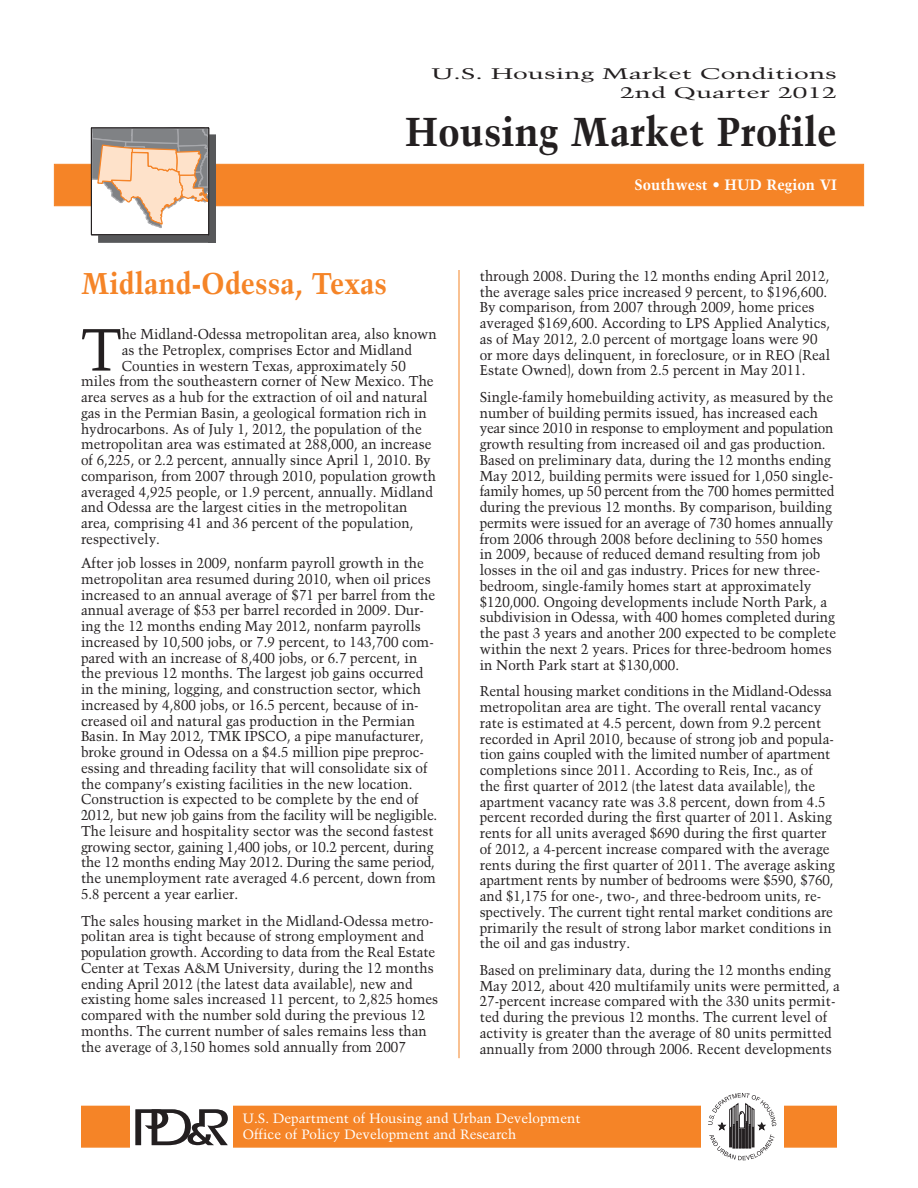
<style>
.page{position:relative;width:918px;height:1188px;background:#fff}
.page>*{position:absolute;margin:0;border:0;box-sizing:border-box;transform-origin:0 0}
.t1{font:59.4px "Trump Mediaeval";color:#231f20;scale:.95 1}
.t2{font:700 40.2px "Trump Mediaeval";color:#231f20}
.t3{font:700 30px "Trump Mediaeval";color:#f58427;scale:.95 1}
.t4{font:15.3px "Trump Mediaeval";color:#231f20;scale:1.73 1}
.t5{font:700 15px "Trump Mediaeval";color:#fff}
.t6{font:14.25px/15.8px "Trump Mediaeval";color:#231f20;scale:.95 1}
.t7{font:13.5px/16.2px "Trump Mediaeval";color:#fff}
.s1{font-weight:400}
</style>
<div class="page">
<div style="left:81px;top:1106px;width:756px;height:42px;background:#f58427;border:2px solid #f58427"></div>
<div style="left:130px;top:1090px;width:103px;height:75px;background:#fff"></div>
<div style="left:702px;top:1091px;width:82px;height:74px;background:#fff"></div>
<svg style="left:135px;top:1109px;width:93px;height:36px"></svg>
<svg style="left:708px;top:1093px;width:68px;height:67px"></svg>
<div style="left:54px;top:164px;width:810px;height:42px;background:#f58427;border:1px solid #f58427"></div>
<div style="left:208px;top:134px;width:8px;height:109px;background:#57585a"></div>
<div style="left:98px;top:235px;width:117px;height:8px;background:#57585a"></div>
<svg style="left:86px;top:127px;width:127px;height:109px"></svg>
<hr style="left:459px;top:270px;width:1px;height:788px;background:#f58427">
<p class="t4" style="left:431px;top:65px;width:236px">U.S. Housing Market Conditions</p>
<p class="t4" style="left:620px;top:83px;width:127px">2nd Quarter 2012</p>
<p class="t2" style="left:405px;top:106px;width:433px">Housing Market Profile</p>
<p class="t3" style="left:81px;top:265px;width:324px">Midland-Odessa, Texas</p>
<p class="t1" style="left:81px;top:314px;width:44px">T</p>
<p class="t6" style="left:122px;top:326px;width:333px">he Midland-Odessa metropolitan area, also known</p>
<p class="t6" style="left:122px;top:342px;width:307px">as the Petroplex, comprises Ector and Midland</p>
<p class="t6" style="left:122px;top:358px;width:301px">Counties in western Texas, approximately 50</p>
<p class="t6" style="left:81px;top:373px;width:373px">miles from the southeastern corner of New Mexico. The</p>
<p class="t6" style="left:81px;top:389px;width:366px">area serves as a hub for the extraction of oil and natural</p>
<p class="t6" style="left:81px;top:405px;width:366px">gas in the Permian Basin, a geological formation rich in</p>
<p class="t6" style="left:81px;top:421px;width:360px">hydrocarbons. As of July 1, 2012, the population of the</p>
<p class="t6" style="left:81px;top:436px;width:370px">metropolitan area was estimated at 288,000, an increase</p>
<p class="t6" style="left:81px;top:452px;width:370px">of 6,225, or 2.2 percent, annually since April 1, 2010. By</p>
<p class="t6" style="left:81px;top:468px;width:375px">comparison, from 2007 through 2010, population growth</p>
<p class="t6" style="left:81px;top:484px;width:372px">averaged 4,925 people, or 1.9 percent, annually. Midland</p>
<p class="t6" style="left:81px;top:499px;width:345px">and Odessa are the largest cities in the metropolitan</p>
<p class="t6" style="left:81px;top:515px;width:351px">area, comprising 41 and 36 percent of the population,</p>
<p class="t6" style="left:81px;top:531px;width:85px">respectively.</p>
<p class="t6" style="left:81px;top:555px;width:377px">After job losses in 2009, nonfarm payroll growth in the metropolitan area resumed during 2010, when oil prices increased to an annual average of $71 per barrel from the annual average of $53 per barrel recorded in 2009. Dur&shy;ing the 12 months ending May 2012, nonfarm payrolls increased by 10,500 jobs, or 7.9 percent, to 143,700 com&shy;pared with an increase of 8,400 jobs, or 6.7 percent, in the previous 12 months. The largest job gains occurred in the mining, logging, and construction sector, which increased by 4,800 jobs, or 16.5 percent, because of in&shy;creased oil and natural gas production in the Permian Basin. In May 2012, TMK IPSCO, a pipe manufacturer, broke ground in Odessa on a $4.5 million pipe preproc&shy;essing and threading facility that will consolidate six of the company’s existing facilities in the new location.<br>Construction is expected to be complete by the end of 2012, but new job gains from the facility will be negligible.<br>The leisure and hospitality sector was the second fastest growing sector, gaining 1,400 jobs, or 10.2 percent, during the 12 months ending May 2012. During the same period, the unemployment rate averaged 4.6 percent, down from 5.8 percent a year earlier.</p>
<p class="t6" style="left:81px;top:912px;width:378px">The sales housing market in the Midland-Odessa metro&shy;politan area is tight because of strong employment and population growth. According to data from the Real Estate Center at Texas A&amp;M University, during the 12 months ending April 2012 (the latest data available), new and existing home sales increased 11 percent, to 2,825 homes compared with the number sold during the previous 12 months. The current number of sales remains less than the average of 3,150 homes sold annually from 2007</p>
<p class="t5" style="left:634px;top:176px;width:204px">Southwest <span class="s1">•</span> HUD Region VI</p>
<p class="t6" style="left:480px;top:268px;width:371px">through 2008. During the 12 months ending April 2012, the average sales price increased 9 percent, to $196,600.<br>By comparison, from 2007 through 2009, home prices averaged $169,600. According to LPS Applied Analytics, as of May 2012, 2.0 percent of mortgage loans were 90 or more days delinquent, in foreclosure, or in REO (Real Estate Owned), down from 2.5 percent in May 2011.</p>
<p class="t6" style="left:480px;top:389px;width:377px">Single-family homebuilding activity, as measured by the number of building permits issued, has increased each year since 2010 in response to employment and population growth resulting from increased oil and gas production.<br>Based on preliminary data, during the 12 months ending May 2012, building permits were issued for 1,050 single&shy;family homes, up 50 percent from the 700 homes permitted during the previous 12 months. By comparison, building permits were issued for an average of 730 homes annually from 2006 through 2008 before declining to 550 homes in 2009, because of reduced demand resulting from job losses in the oil and gas industry. Prices for new three&shy;bedroom, single-family homes start at approximately $120,000. Ongoing developments include North Park, a subdivision in Odessa, with 400 homes completed during the past 3 years and another 200 expected to be complete within the next 2 years. Prices for three-bedroom homes in North Park start at $130,000.</p>
<p class="t6" style="left:480px;top:683px;width:375px">Rental housing market conditions in the Midland-Odessa metropolitan area are tight. The overall rental vacancy rate is estimated at 4.5 percent, down from 9.2 percent recorded in April 2010, because of strong job and popula&shy;tion gains coupled with the limited number of apartment completions since 2011. According to Reis, Inc., as of the first quarter of 2012 (the latest data available), the apartment vacancy rate was 3.8 percent, down from 4.5 percent recorded during the first quarter of 2011. Asking rents for all units averaged $690 during the first quarter of 2012, a 4-percent increase compared with the average rents during the first quarter of 2011. The average asking apartment rents by number of bedrooms were $590, $760, and $1,175 for one-, two-, and three-bedroom units, re&shy;spectively. The current tight rental market conditions are primarily the result of strong labor market conditions in the oil and gas industry.</p>
<p class="t6" style="left:480px;top:962px;width:381px">Based on preliminary data, during the 12 months ending May 2012, about 420 multifamily units were permitted, a 27-percent increase compared with the 330 units permit&shy;ted during the previous 12 months. The current level of activity is greater than the average of 80 units permitted annually from 2000 through 2006. Recent developments</p>
<p class="t7" style="left:243px;top:1110px;width:339px">U.S. Department of Housing and Urban Development<br>Office of Policy Development and Research</p>
</div>
